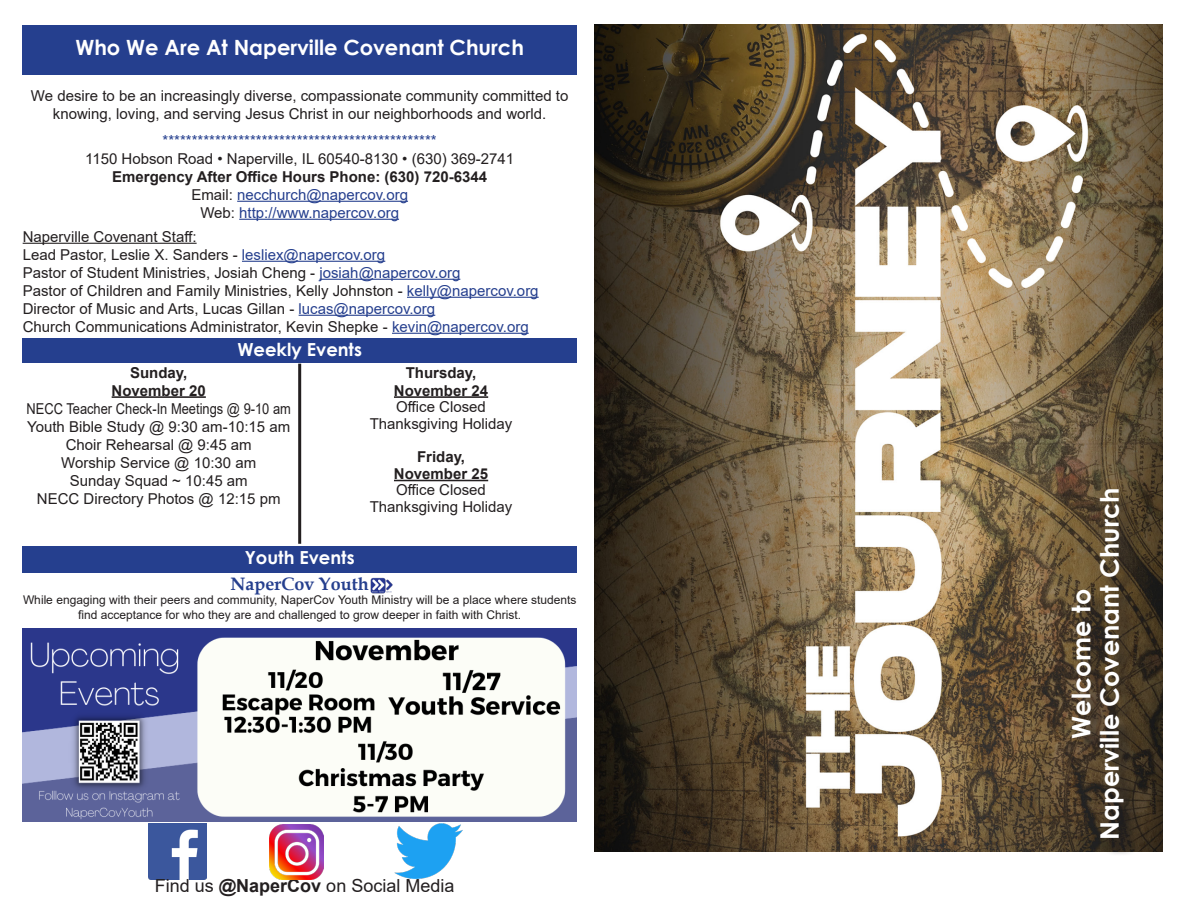
<style>
.page{position:relative;width:1188px;height:918px;background:#fff}
.page>*{position:absolute;margin:0;border:0;box-sizing:border-box;transform-origin:0 0}
.t1{font:700 25.5px "Century Gothic";color:#fff}
.t2{font:700 21px "Century Gothic";color:#fff}
.t3{font:18px "Arial";color:#231f20}
.t4{font:700 18px "Century Gothic";color:#fff}
.t5{font:700 18px "Book Antiqua";color:#253f8e}
.t6{font:15px "Arial";color:#231f20}
.t7{font:15px "Arial";color:#253f8e}
.t8{font:700 15px "Arial";color:#231f20}
.t9{font:15px "Arial";color:#231f20;scale:.86 1}
.t10{font:12px/15px "Arial";color:#231f20;text-align:center}
.s1{color:#231f20}
.s2{color:#253f8e}
.s3{font-weight:700}
</style>
<div class="page">
<div style="left:23px;top:25px;width:554px;height:50px;background:#253f8e"></div>
<div style="left:23px;top:546px;width:554px;height:27px;background:#253f8e"></div>
<img style="left:395px;top:824px;width:67px;height:54px">
<img style="left:149px;top:824px;width:57px;height:55px">
<img style="left:269px;top:825px;width:55px;height:54px">
<img style="left:594px;top:25px;width:568px;height:826px">
<img style="left:370px;top:577px;width:23px;height:16px">
<img style="left:23px;top:629px;width:554px;height:192px">
<div style="left:1074px;top:492px;width:68px;height:365px;background:#231f20;opacity:.75"></div>
<div style="left:23px;top:339px;width:554px;height:24px;background:#253f8e"></div>
<hr style="left:237px;top:201px;width:171px;height:1px;background:#253f8e">
<hr style="left:239px;top:219px;width:160px;height:1px;background:#253f8e">
<hr style="left:23px;top:243px;width:174px;height:1px;background:#231f20">
<hr style="left:242px;top:261px;width:143px;height:1px;background:#253f8e">
<hr style="left:319px;top:279px;width:141px;height:1px;background:#253f8e">
<hr style="left:407px;top:297px;width:132px;height:1px;background:#253f8e">
<hr style="left:299px;top:315px;width:136px;height:1px;background:#253f8e">
<hr style="left:392px;top:333px;width:137px;height:1px;background:#253f8e">
<hr style="left:298px;top:364px;width:3px;height:180px;background:#231f20">
<hr style="left:112px;top:396px;width:94px;height:2px;background:#231f20">
<hr style="left:394px;top:396px;width:94px;height:2px;background:#231f20">
<hr style="left:394px;top:480px;width:94px;height:1px;background:#231f20">
<p class="t2" style="left:75px;top:32px;width:450px">Who We Are At Naperville Covenant Church</p>
<p class="t6" style="left:31px;top:85px;width:539px">We desire to be an increasingly diverse, compassionate community committed to</p>
<p class="t6" style="left:53px;top:103px;width:495px">knowing, loving, and serving Jesus Christ in our neighborhoods and world.</p>
<p class="t7" style="left:163px;top:130px;width:276px">***********************************************</p>
<p class="t6" style="left:85px;top:148px;width:431px">1150 Hobson Road • Naperville, IL 60540-8130 • (630) 369-2741</p>
<p class="t8" style="left:112px;top:166px;width:376px">Emergency After Office Hours Phone: (630) 720-6344</p>
<p class="t7" style="left:191px;top:184px;width:218px"><span class="s1">Email:</span> necchurch@napercov.org</p>
<p class="t7" style="left:200px;top:202px;width:200px"><span class="s1">Web:</span> http://www.napercov.org</p>
<p class="t6" style="left:23px;top:226px;width:175px">Naperville Covenant Staff:</p>
<p class="t6" style="left:23px;top:244px;width:364px">Lead Pastor, Leslie X. Sanders - <span class="s2">lesliex@napercov.org</span></p>
<p class="t6" style="left:23px;top:262px;width:439px">Pastor of Student Ministries, Josiah Cheng - <span class="s2">josiah@napercov.org</span></p>
<p class="t6" style="left:23px;top:280px;width:517px">Pastor of Children and Family Ministries, Kelly Johnston - <span class="s2">kelly@napercov.org</span></p>
<p class="t6" style="left:23px;top:298px;width:414px">Director of Music and Arts, Lucas Gillan - <span class="s2">lucas@napercov.org</span></p>
<p class="t6" style="left:23px;top:316px;width:508px">Church Communications Administrator, Kevin Shepke - <span class="s2">kevin@napercov.org</span></p>
<p class="t8" style="left:130px;top:362px;width:59px">Sunday,</p>
<p class="t8" style="left:112px;top:380px;width:96px">November 20</p>
<p class="t9" style="left:27px;top:398px;width:309px">NECC Teacher Check-In Meetings @ 9-10 am</p>
<p class="t6" style="left:27px;top:416px;width:265px">Youth Bible Study @ 9:30 am-10:15 am</p>
<p class="t6" style="left:66px;top:434px;width:188px">Choir Rehearsal @ 9:45 am</p>
<p class="t6" style="left:61px;top:452px;width:197px">Worship Service @ 10:30 am</p>
<p class="t6" style="left:70px;top:470px;width:180px">Sunday Squad ~ 10:45 am</p>
<p class="t6" style="left:37px;top:488px;width:245px">NECC Directory Photos @ 12:15 pm</p>
<p class="t4" style="left:237px;top:336px;width:126px">Weekly Events</p>
<p class="t8" style="left:406px;top:362px;width:72px">Thursday,</p>
<p class="t8" style="left:394px;top:380px;width:96px">November 24</p>
<p class="t6" style="left:396px;top:396px;width:91px">Office Closed</p>
<p class="t6" style="left:370px;top:413px;width:144px">Thanksgiving Holiday</p>
<p class="t8" style="left:417px;top:447px;width:50px">Friday,</p>
<p class="t8" style="left:394px;top:463px;width:96px">November 25</p>
<p class="t6" style="left:396px;top:480px;width:91px">Office Closed</p>
<p class="t6" style="left:370px;top:496px;width:144px">Thanksgiving Holiday</p>
<p class="t4" style="left:245px;top:544px;width:111px">Youth Events</p>
<p class="t5" style="left:230px;top:572px;width:140px">NaperCov Youth</p>
<p class="t10" style="left:23px;top:592px;width:555px">While engaging with their peers and community, NaperCov Youth Ministry will be a place where students find acceptance for who they are and challenged to grow deeper in faith with Christ.</p>
<p class="t1" style="left:1062px;top:739px;width:151px;rotate:-90deg">Welcome to</p>
<p class="t1" style="left:1090px;top:840px;width:354px;rotate:-90deg">Naperville Covenant Church</p>
<p class="t3" style="left:155px;top:874px;width:301px">Find us <span class="s3">@NaperCov</span> on Social Media</p>
</div>
